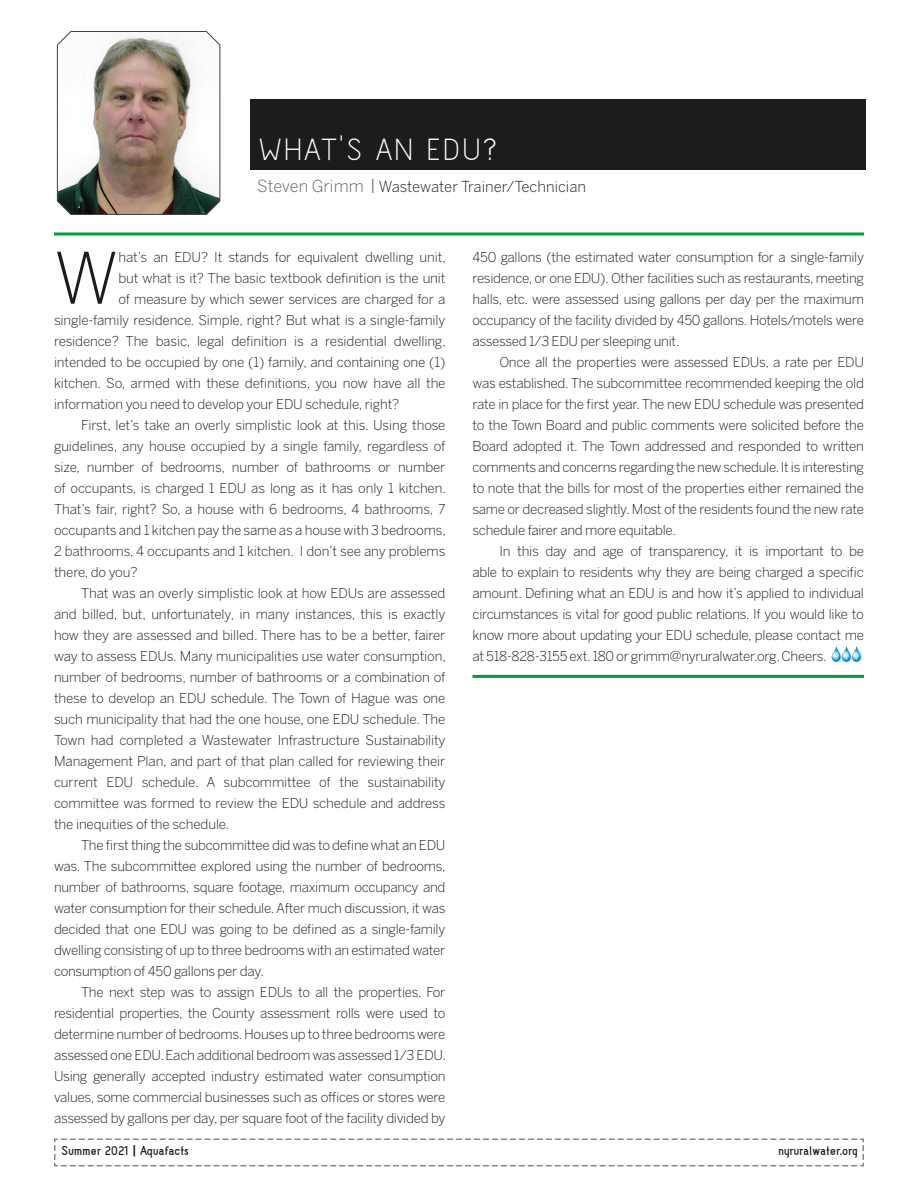
<style>
.page{position:relative;width:918px;height:1188px;background:#fff}
.page>*{position:absolute;margin:0;border:0;box-sizing:border-box;transform-origin:0 0}
.t1{font:300 70.2px "Benton Sans";color:#1c1c1a}
.t2{font:38.25px "Acid";letter-spacing:.06em;color:#fff}
.t3{font:700 16.2px "Acid";letter-spacing:-.015em;color:#1c1c1a}
.t4{font:300 15px "Benton Sans";color:#1c1c1a}
.t5{font:300 13.5px/21px "Benton Sans";letter-spacing:-.02em;color:#1c1c1a;text-align:justify}
.s1{font-size:16.5px;color:#5e5f5f}
.s2{font-family:"Benton Sans";font-weight:500;font-size:12px}
</style>
<div class="page">
<div style="left:250px;top:99px;width:616px;height:71px;background:#1c1c1a"></div>
<hr style="left:54px;top:232px;width:810px;height:3px;background:#009f3d">
<svg style="left:54px;top:1138px;width:810px;height:29px"></svg>
<img style="left:832px;top:646px;width:31px;height:16px">
<img style="left:57px;top:31px;width:164px;height:184px">
<hr style="left:472px;top:675px;width:392px;height:3px;background:#009f3d">
<h2 class="t2" style="left:259px;top:135px;width:240px">WHAT'S AN EDU?</h2>
<p class="t4" style="left:257px;top:177px;width:330px"><span class="s1">Steven Grimm</span> | Wastewater Trainer/Technician</p>
<h1 class="t1" style="left:54px;top:237px;width:66px">W</h1>
<p class="t5" style="left:118px;top:246px;width:329px">hat’s an EDU? It stands for equivalent dwelling unit,</p>
<p class="t5" style="left:118px;top:267px;width:329px">but what is it? The basic textbook definition is the unit</p>
<p class="t5" style="left:118px;top:288px;width:329px">of measure by which sewer services are charged for a</p>
<p class="t5" style="left:54px;top:309px;width:393px">single-family residence. Simple, right? But what is a single-family</p>
<p class="t5" style="left:54px;top:330px;width:393px">residence? The basic, legal definition is a residential dwelling,</p>
<p class="t5" style="left:54px;top:351px;width:393px">intended to be occupied by one (1) family, and containing one (1)</p>
<p class="t5" style="left:54px;top:372px;width:393px">kitchen. So, armed with these definitions, you now have all the</p>
<p class="t5" style="left:54px;top:393px;width:347px">information you need to develop your EDU schedule, right?</p>
<p class="t5" style="left:81px;top:414px;width:366px">First, let’s take an overly simplistic look at this. Using those</p>
<p class="t5" style="left:54px;top:435px;width:393px">guidelines, any house occupied by a single family, regardless of</p>
<p class="t5" style="left:54px;top:456px;width:393px">size, number of bedrooms, number of bathrooms or number</p>
<p class="t5" style="left:54px;top:477px;width:393px">of occupants, is charged 1 EDU as long as it has only 1 kitchen.</p>
<p class="t5" style="left:54px;top:498px;width:393px">That’s fair, right? So, a house with 6 bedrooms, 4 bathrooms, 7</p>
<p class="t5" style="left:54px;top:519px;width:393px">occupants and 1 kitchen pay the same as a house with 3 bedrooms,</p>
<p class="t5" style="left:54px;top:540px;width:393px">2 bathrooms, 4 occupants and 1 kitchen. I don’t see any problems</p>
<p class="t5" style="left:54px;top:561px;width:85px">there, do you?</p>
<p class="t5" style="left:81px;top:582px;width:366px">That was an overly simplistic look at how EDUs are assessed</p>
<p class="t5" style="left:54px;top:603px;width:393px">and billed, but, unfortunately, in many instances, this is exactly</p>
<p class="t5" style="left:54px;top:624px;width:393px">how they are assessed and billed. There has to be a better, fairer</p>
<p class="t5" style="left:54px;top:645px;width:393px">way to assess EDUs. Many municipalities use water consumption,</p>
<p class="t5" style="left:54px;top:666px;width:393px">number of bedrooms, number of bathrooms or a combination of</p>
<p class="t5" style="left:54px;top:687px;width:393px">these to develop an EDU schedule. The Town of Hague was one</p>
<p class="t5" style="left:54px;top:708px;width:393px">such municipality that had the one house, one EDU schedule. The</p>
<p class="t5" style="left:54px;top:729px;width:393px">Town had completed a Wastewater Infrastructure Sustainability</p>
<p class="t5" style="left:54px;top:750px;width:393px">Management Plan, and part of that plan called for reviewing their</p>
<p class="t5" style="left:54px;top:771px;width:393px">current EDU schedule. A subcommittee of the sustainability</p>
<p class="t5" style="left:54px;top:792px;width:393px">committee was formed to review the EDU schedule and address</p>
<p class="t5" style="left:54px;top:813px;width:177px">the inequities of the schedule.</p>
<p class="t5" style="left:81px;top:834px;width:366px">The first thing the subcommittee did was to define what an EDU</p>
<p class="t5" style="left:54px;top:855px;width:393px">was. The subcommittee explored using the number of bedrooms,</p>
<p class="t5" style="left:54px;top:876px;width:393px">number of bathrooms, square footage, maximum occupancy and</p>
<p class="t5" style="left:54px;top:897px;width:393px">water consumption for their schedule. After much discussion, it was</p>
<p class="t5" style="left:54px;top:918px;width:393px">decided that one EDU was going to be defined as a single-family</p>
<p class="t5" style="left:54px;top:939px;width:393px">dwelling consisting of up to three bedrooms with an estimated water</p>
<p class="t5" style="left:54px;top:960px;width:212px">consumption of 450 gallons per day.</p>
<p class="t5" style="left:81px;top:981px;width:366px">The next step was to assign EDUs to all the properties. For</p>
<p class="t5" style="left:54px;top:1002px;width:393px">residential properties, the County assessment rolls were used to</p>
<p class="t5" style="left:54px;top:1023px;width:393px">determine number of bedrooms. Houses up to three bedrooms were</p>
<p class="t5" style="left:54px;top:1044px;width:393px">assessed one EDU. Each additional bedroom was assessed 1/3 EDU.</p>
<p class="t5" style="left:54px;top:1065px;width:393px">Using generally accepted industry estimated water consumption</p>
<p class="t5" style="left:54px;top:1086px;width:393px">values, some commercial businesses such as offices or stores were</p>
<p class="t5" style="left:54px;top:1107px;width:393px">assessed by gallons per day, per square foot of the facility divided by</p>
<p class="t5" style="left:473px;top:246px;width:393px">450 gallons (the estimated water consumption for a single-family residence, or one EDU). Other facilities such as restaurants, meeting halls, etc. were assessed using gallons per day per the maximum occupancy of the facility divided by 450 gallons. Hotels/motels were assessed 1/3 EDU per sleeping unit.</p>
<p class="t5" style="left:473px;top:351px;width:393px;text-indent:27px">Once all the properties were assessed EDUs, a rate per EDU was established. The subcommittee recommended keeping the old rate in place for the first year. The new EDU schedule was presented to the Town Board and public comments were solicited before the Board adopted it. The Town addressed and responded to written comments and concerns regarding the new schedule. It is interesting to note that the bills for most of the properties either remained the same or decreased slightly. Most of the residents found the new rate schedule fairer and more equitable.</p>
<p class="t5" style="left:473px;top:541px;width:393px;text-indent:27px">In this day and age of transparency, it is important to be able to explain to residents why they are being charged a specific amount. Defining what an EDU is and how it’s applied to individual circumstances is vital for good public relations. If you would like to know more about updating your EDU schedule, please contact me at 518-828-3155 ext. 180 or grimm@nyruralwater.org. Cheers.</p>
<p class="t3" style="left:62px;top:1145px;width:129px">Summer 2021 <span class="s2">|</span> Aquafacts</p>
<p class="t3" style="left:778px;top:1145px;width:81px">nyruralwater.org</p>
</div>
